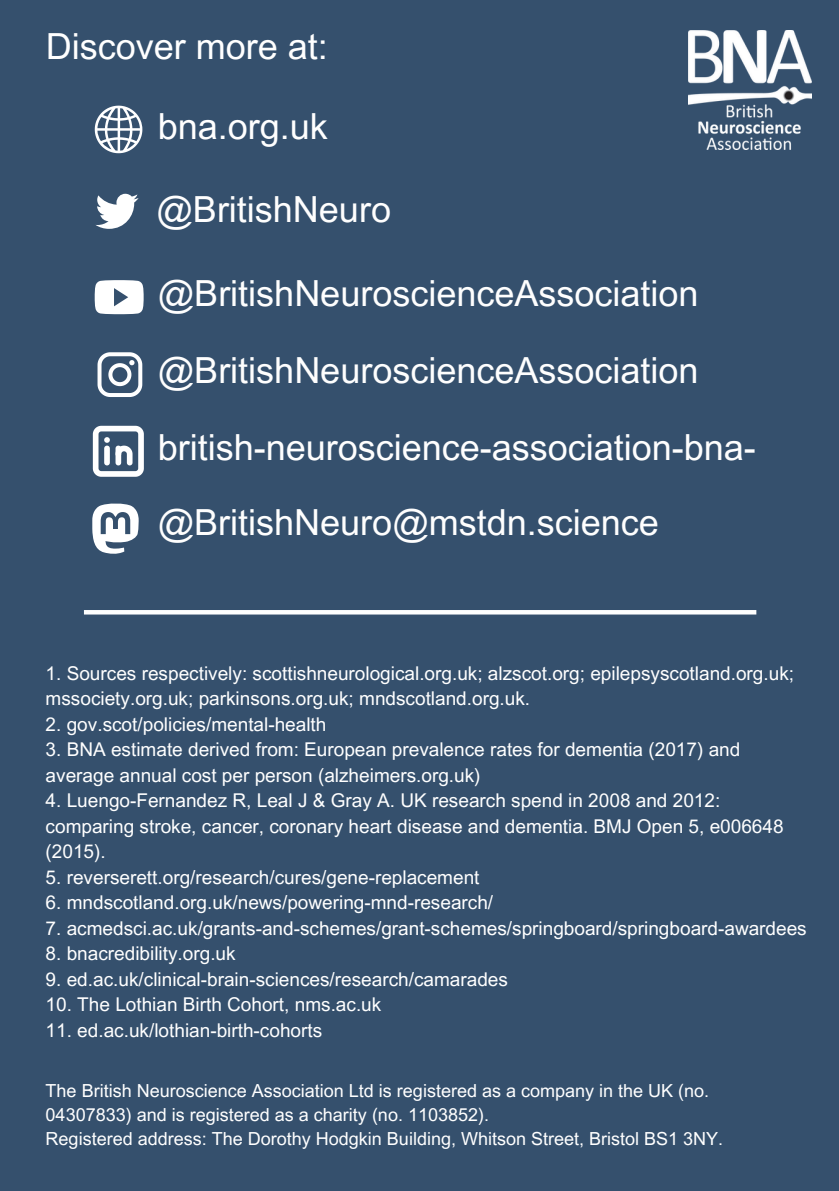
<style>
.page{position:relative;width:839px;height:1191px;background:#fff}
.page>*{position:absolute;margin:0;border:0;box-sizing:border-box;transform-origin:0 0}
.t1{font:36px "Arial MT Pro";color:#fefefe}
.t2{font:36px "Arial MT Pro";color:#fff}
.t3{font:19px/25.6px "Arial MT Pro";color:#fff}
.t4{font:18px/24px "Arial MT Pro";color:#fff}
</style>
<div class="page">
<div style="left:0;top:0;width:838px;height:1191px;background:#35506d"></div>
<img style="left:688px;top:31px;width:123px;height:118px">
<svg style="left:95px;top:280px;width:49px;height:34px;background:#e4e7eb"></svg>
<div style="left:84px;top:610px;width:672px;height:5px;background:#fefefe"></div>
<svg style="left:96px;top:193px;width:43px;height:36px"></svg>
<svg style="left:97px;top:352px;width:46px;height:45px"></svg>
<svg style="left:92px;top:503px;width:47px;height:51px"></svg>
<svg style="left:93px;top:426px;width:51px;height:51px"></svg>
<svg style="left:94px;top:105px;width:49px;height:49px"></svg>
<p class="t2" style="left:46px;top:33px;width:283px">Discover more at:</p>
<p class="t2" style="left:158px;top:113px;width:171px">bna.org.uk</p>
<p class="t1" style="left:156px;top:196px;width:236px">@BritishNeuro</p>
<p class="t1" style="left:158px;top:280px;width:542px">@BritishNeuroscienceAssociation</p>
<p class="t1" style="left:158px;top:357px;width:542px">@BritishNeuroscienceAssociation</p>
<p class="t1" style="left:158px;top:434px;width:599px">british-neuroscience-association-bna-</p>
<p class="t1" style="left:158px;top:509px;width:502px">@BritishNeuro@mstdn.science</p>
<p class="t3" style="left:46px;top:663px;width:750px">1. Sources respectively: scottishneurological.org.uk; alzscot.org; epilepsyscotland.org.uk; mssociety.org.uk; parkinsons.org.uk; mndscotland.org.uk.</p>
<p class="t3" style="left:46px;top:714px;width:282px">2. gov.scot/policies/mental-health</p>
<p class="t3" style="left:46px;top:739px;width:696px">3. BNA estimate derived from: European prevalence rates for dementia (2017) and average annual cost per person (alzheimers.org.uk)</p>
<p class="t3" style="left:46px;top:790px;width:739px">4. Luengo-Fernandez R, Leal J &amp; Gray A. UK research spend in 2008 and 2012: comparing stroke, cancer, coronary heart disease and dementia. BMJ Open 5, e006648 (2015).</p>
<p class="t3" style="left:46px;top:867px;width:435px">5. reverserett.org/research/cures/gene-replacement</p>
<p class="t3" style="left:46px;top:892px;width:449px">6. mndscotland.org.uk/news/powering-mnd-research/</p>
<p class="t3" style="left:46px;top:918px;width:762px">7. acmedsci.ac.uk/grants-and-schemes/grant-schemes/springboard/springboard-awardees</p>
<p class="t3" style="left:46px;top:943px;width:191px">8. bnacredibility.org.uk</p>
<p class="t3" style="left:46px;top:969px;width:464px">9. ed.ac.uk/clinical-brain-sciences/research/camarades</p>
<p class="t3" style="left:46px;top:994px;width:337px">10. The Lothian Birth Cohort, nms.ac.uk</p>
<p class="t3" style="left:46px;top:1020px;width:278px">11. ed.ac.uk/lothian-birth-cohorts</p>
<p class="t4" style="left:46px;top:1081px;width:665px">The British Neuroscience Association Ltd is registered as a company in the UK (no.<br>04307833) and is registered as a charity (no. 1103852).</p>
<p class="t4" style="left:46px;top:1129px;width:679px">Registered address: The Dorothy Hodgkin Building, Whitson Street, Bristol BS1 3NY.</p>
</div>
